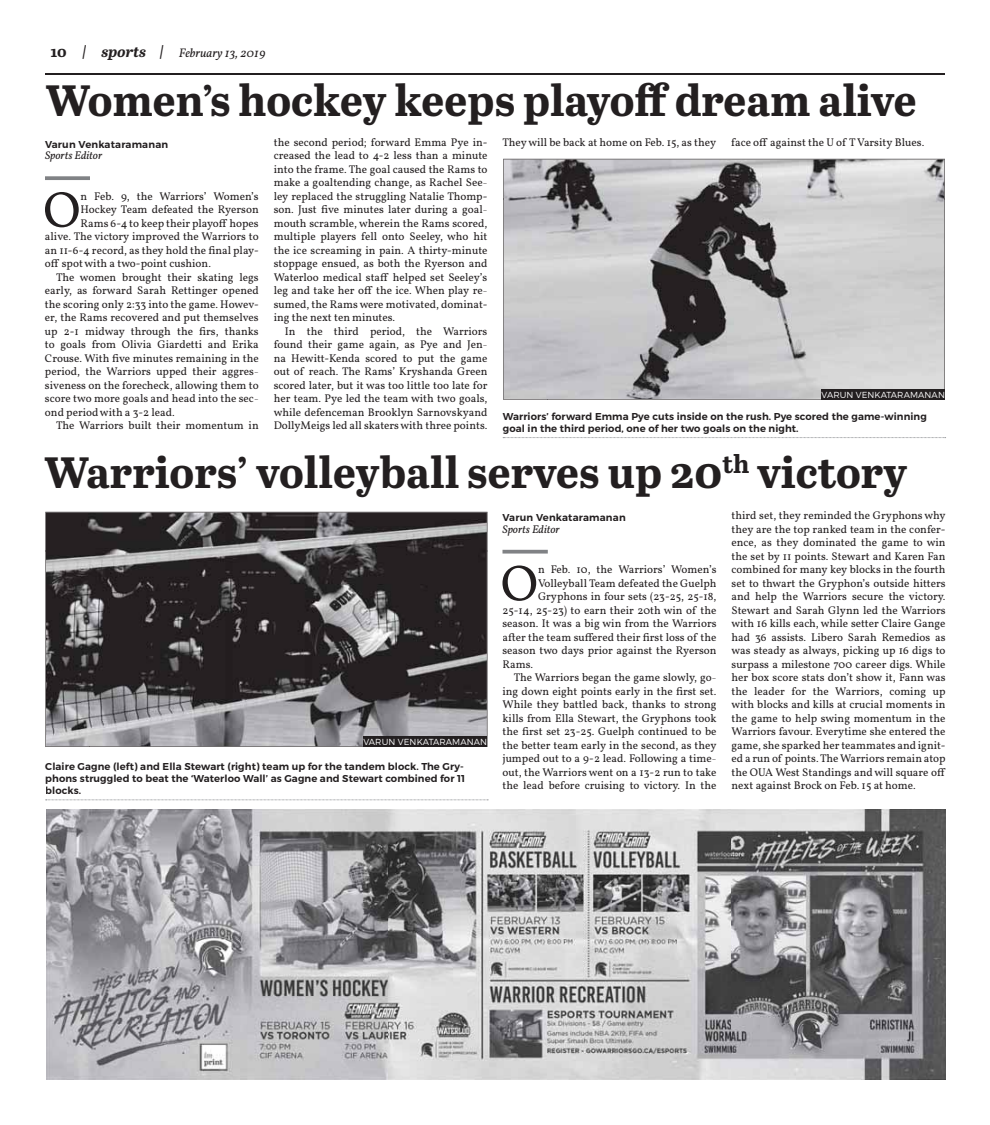
<style>
.page{position:relative;width:990px;height:1125px;background:#fff}
.page>*{position:absolute;margin:0;border:0;box-sizing:border-box;transform-origin:0 0}
.t1{font:51px "Vollkorn";color:#231f20}
.t2{font:700 43.75px "Abril Text";color:#231f20}
.t3{font:italic 12.5px "Vollkorn";color:#231f20}
.t4{font:11.25px/13.5px "Vollkorn";color:#231f20;text-align:justify}
.t5{font:italic 11.25px "Vollkorn";color:#231f20}
.t6{font:600 10px/12px "Montserrat";letter-spacing:.01em;color:#231f20}
.t7{font:300 8.75px "Montserrat";letter-spacing:.01em;color:#fff}
.s1{font-family:"Abril Text";font-weight:700;font-style:normal;font-size:15px}
.s2{font-family:"Abril Text";font-weight:700;font-size:15px}
</style>
<div class="page">
<svg style="left:45px;top:176px;width:45px;height:4px"></svg>
<hr style="left:45px;top:74px;width:900px;height:1px;background:#231f20">
<svg style="left:503px;top:199px;width:440px;height:201px;background:#b1b0b1"></svg>
<img style="left:503px;top:159px;width:442px;height:40px">
<img style="left:503px;top:199px;width:45px;height:200px">
<img style="left:943px;top:199px;width:2px;height:191px">
<img style="left:547px;top:398px;width:275px;height:1px">
<svg style="left:503px;top:437px;width:443px;height:1px"></svg>
<svg style="left:822px;top:399px;width:123px;height:1px"></svg>
<img style="left:822px;top:390px;width:123px;height:9px">
<svg style="left:45px;top:512px;width:443px;height:235px;background:#514d50"></svg>
<img style="left:46px;top:512px;width:441px;height:39px">
<img style="left:46px;top:551px;width:44px;height:196px">
<img style="left:486px;top:551px;width:1px;height:186px">
<img style="left:89px;top:745px;width:274px;height:2px">
<svg style="left:46px;top:800px;width:442px;height:1px"></svg>
<svg style="left:502px;top:550px;width:46px;height:4px"></svg>
<hr style="left:363px;top:747px;width:124px;height:1px;background:#231f20">
<img style="left:363px;top:737px;width:124px;height:10px">
<img style="left:46px;top:809px;width:900px;height:270px">
<p class="t3" style="left:50px;top:45px;width:217px"><span class="s1">10</span> <span class="s2">| sports |</span> February 13, 2019</p>
<p class="t2" style="left:46px;top:75px;width:872px">Women’s hockey keeps playoff dream alive</p>
<p class="t6" style="left:45px;top:139px;width:125px">Varun Venkataramanan</p>
<p class="t5" style="left:45px;top:149px;width:59px">Sports Editor</p>
<p class="t1" style="left:43px;top:190px;width:39px">O</p>
<p class="t4" style="left:81px;top:190px;width:180px">n Feb. 9, the Warriors’ Women’s</p>
<p class="t4" style="left:81px;top:204px;width:180px">Hockey Team defeated the Ryerson</p>
<p class="t4" style="left:81px;top:217px;width:180px">Rams 6-4 to keep their playoff hopes</p>
<p class="t4" style="left:45px;top:231px;width:215px">alive. The victory improved the Warriors to</p>
<p class="t4" style="left:45px;top:244px;width:215px">an 11-6-4 record, as they hold the final play-</p>
<p class="t4" style="left:45px;top:258px;width:167px">off spot with a two-point cushion.</p>
<p class="t4" style="left:56px;top:271px;width:204px">The women brought their skating legs</p>
<p class="t4" style="left:45px;top:285px;width:215px">early, as forward Sarah Rettinger opened</p>
<p class="t4" style="left:45px;top:298px;width:215px">the scoring only 2:33 into the game. Howev-</p>
<p class="t4" style="left:45px;top:312px;width:215px">er, the Rams recovered and put themselves</p>
<p class="t4" style="left:45px;top:325px;width:215px">up 2-1 midway through the firs, thanks</p>
<p class="t4" style="left:45px;top:339px;width:215px">to goals from Olivia Giardetti and Erika</p>
<p class="t4" style="left:45px;top:352px;width:215px">Crouse. With five minutes remaining in the</p>
<p class="t4" style="left:45px;top:366px;width:215px">period, the Warriors upped their aggres-</p>
<p class="t4" style="left:45px;top:379px;width:215px">siveness on the forecheck, allowing them to</p>
<p class="t4" style="left:45px;top:393px;width:215px">score two more goals and head into the sec-</p>
<p class="t4" style="left:45px;top:406px;width:131px">ond period with a 3-2 lead.</p>
<p class="t4" style="left:56px;top:420px;width:204px">The Warriors built their momentum in</p>
<p class="t4" style="left:274px;top:137px;width:215px">the second period; forward Emma Pye in-</p>
<p class="t4" style="left:274px;top:150px;width:215px">creased the lead to 4-2 less than a minute</p>
<p class="t4" style="left:274px;top:164px;width:215px">into the frame. The goal caused the Rams to</p>
<p class="t4" style="left:274px;top:177px;width:215px">make a goaltending change, as Rachel See-</p>
<p class="t4" style="left:274px;top:191px;width:215px">ley replaced the struggling Natalie Thomp-</p>
<p class="t4" style="left:274px;top:204px;width:215px">son. Just five minutes later during a goal-</p>
<p class="t4" style="left:274px;top:218px;width:215px">mouth scramble, wherein the Rams scored,</p>
<p class="t4" style="left:274px;top:231px;width:215px">multiple players fell onto Seeley, who hit</p>
<p class="t4" style="left:274px;top:245px;width:215px">the ice screaming in pain. A thirty-minute</p>
<p class="t4" style="left:274px;top:258px;width:215px">stoppage ensued, as both the Ryerson and</p>
<p class="t4" style="left:274px;top:272px;width:215px">Waterloo medical staff helped set Seeley’s</p>
<p class="t4" style="left:274px;top:285px;width:215px">leg and take her off the ice. When play re-</p>
<p class="t4" style="left:274px;top:299px;width:215px">sumed, the Rams were motivated, dominat-</p>
<p class="t4" style="left:274px;top:312px;width:123px">ing the next ten minutes.</p>
<p class="t4" style="left:285px;top:326px;width:204px">In the third period, the Warriors</p>
<p class="t4" style="left:274px;top:339px;width:215px">found their game again, as Pye and Jen-</p>
<p class="t4" style="left:274px;top:353px;width:215px">na Hewitt-Kenda scored to put the game</p>
<p class="t4" style="left:274px;top:366px;width:215px">out of reach. The Rams’ Kryshanda Green</p>
<p class="t4" style="left:274px;top:380px;width:215px">scored later, but it was too little too late for</p>
<p class="t4" style="left:274px;top:393px;width:215px">her team. Pye led the team with two goals,</p>
<p class="t4" style="left:274px;top:407px;width:215px">while defenceman Brooklyn Sarnovskyand</p>
<p class="t4" style="left:274px;top:420px;width:215px">DollyMeigs led all skaters with three points.</p>
<p class="t4" style="left:502px;top:137px;width:215px">They will be back at home on Feb. 15, as they</p>
<p class="t4" style="left:731px;top:137px;width:195px">face off against the U of T Varsity Blues.</p>
<p class="t7" style="left:822px;top:390px;width:125px">VARUN VENKATARAMANAN</p>
<p class="t6" style="left:503px;top:411px;width:426px">Warriors’ forward Emma Pye cuts inside on the rush. Pye scored the game-winning goal in the third period, one of her two goals on the night.</p>
<p class="t2" style="left:45px;top:447px;width:864px">Warriors’ volleyball serves up 20<sup>th</sup> victory</p>
<p class="t7" style="left:363px;top:737px;width:125px">VARUN VENKATARAMANAN</p>
<p class="t6" style="left:45px;top:761px;width:421px">Claire Gagne (left) and Ella Stewart (right) team up for the tandem block. The Gry&shy;phons struggled to beat the ‘Waterloo Wall’ as Gagne and Stewart combined for 11 blocks.</p>
<p class="t6" style="left:502px;top:512px;width:125px">Varun Venkataramanan</p>
<p class="t5" style="left:502px;top:522px;width:59px">Sports Editor</p>
<p class="t1" style="left:501px;top:563px;width:39px">O</p>
<p class="t4" style="left:538px;top:564px;width:180px">n Feb. 10, the Warriors’ Women’s</p>
<p class="t4" style="left:538px;top:577px;width:180px">Volleyball Team defeated the Guelph</p>
<p class="t4" style="left:538px;top:591px;width:180px">Gryphons in four sets (23-25, 25-18,</p>
<p class="t4" style="left:502px;top:604px;width:216px">25-14, 25-23) to earn their 20th win of the</p>
<p class="t4" style="left:502px;top:618px;width:216px">season. It was a big win from the Warriors</p>
<p class="t4" style="left:502px;top:631px;width:216px">after the team suffered their first loss of the</p>
<p class="t4" style="left:502px;top:645px;width:216px">season two days prior against the Ryerson</p>
<p class="t4" style="left:502px;top:658px;width:32px">Rams.</p>
<p class="t4" style="left:514px;top:672px;width:204px">The Warriors began the game slowly, go-</p>
<p class="t4" style="left:502px;top:685px;width:216px">ing down eight points early in the first set.</p>
<p class="t4" style="left:502px;top:699px;width:216px">While they battled back, thanks to strong</p>
<p class="t4" style="left:502px;top:712px;width:216px">kills from Ella Stewart, the Gryphons took</p>
<p class="t4" style="left:502px;top:726px;width:216px">the first set 23-25. Guelph continued to be</p>
<p class="t4" style="left:502px;top:739px;width:216px">the better team early in the second, as they</p>
<p class="t4" style="left:502px;top:753px;width:216px">jumped out to a 9-2 lead. Following a time-</p>
<p class="t4" style="left:502px;top:766px;width:216px">out, the Warriors went on a 13-2 run to take</p>
<p class="t4" style="left:502px;top:780px;width:216px">the lead before cruising to victory. In the</p>
<p class="t4" style="left:732px;top:510px;width:216px">third set, they reminded the Gryphons why they are the top ranked team in the confer&shy;ence, as they dominated the game to win the set by 11 points. Stewart and Karen Fan combined for many key blocks in the fourth set to thwart the Gryphon’s outside hitters and help the Warriors secure the victory.<br>Stewart and Sarah Glynn led the Warriors with 16 kills each, while setter Claire Gange had 36 assists. Libero Sarah Remedios as was steady as always, picking up 16 digs to surpass a milestone 700 career digs. While her box score stats don’t show it, Fann was the leader for the Warriors, coming up with blocks and kills at crucial moments in the game to help swing momentum in the Warriors favour. Everytime she entered the game, she sparked her teammates and ignit&shy;ed a run of points. The Warriors remain atop the OUA West Standings and will square off next against Brock on Feb. 15 at home.</p>
</div>
